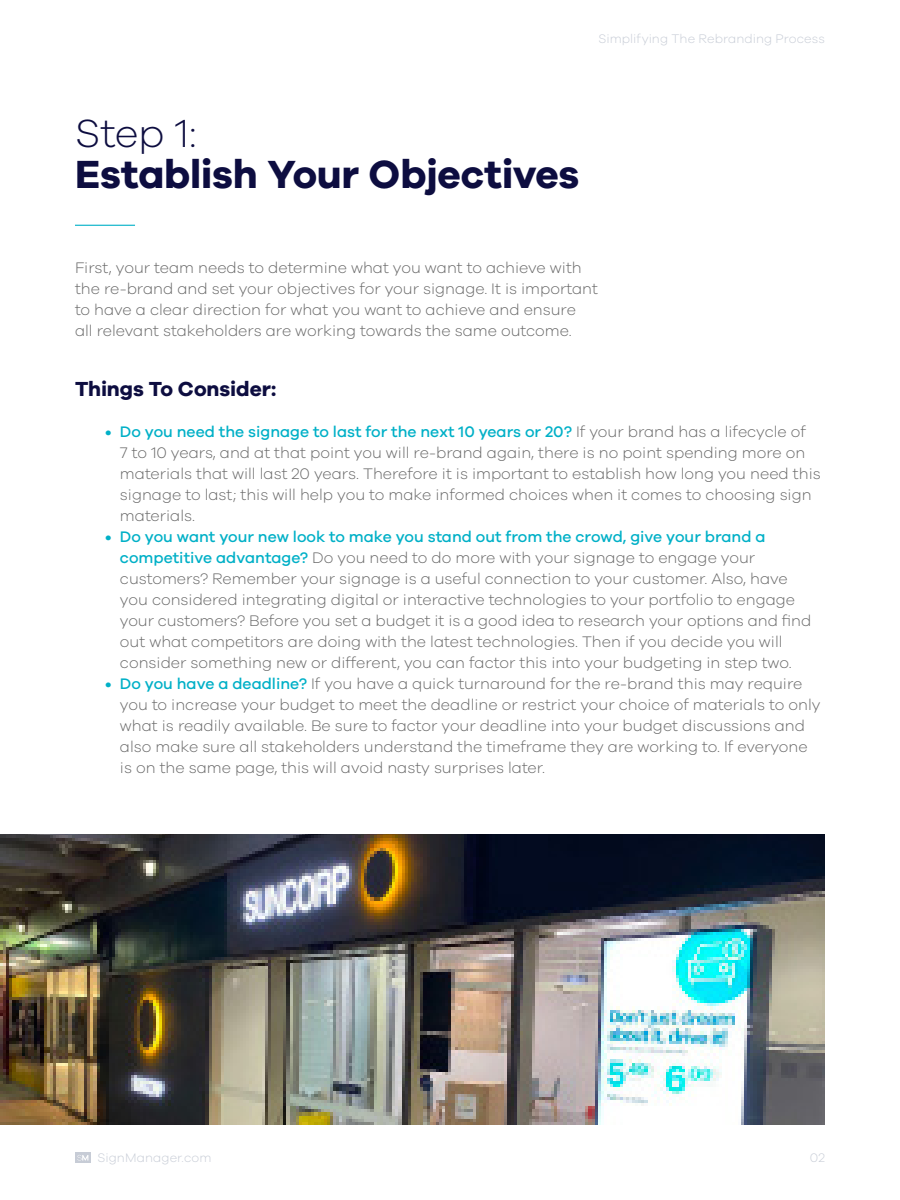
<style>
.page{position:relative;width:900px;height:1200px;background:#fff}
.page>*{position:absolute;margin:0;border:0;box-sizing:border-box;transform-origin:0 0}
.t1{font:700 40.5px "Galano Grotesque";letter-spacing:-.005em;color:#0d0d40}
.t2{font:300 40.5px "Galano Grotesque";color:#0d0d40}
.t3{font:700 21px "Galano Grotesque";letter-spacing:-.005em;color:#0d0d40}
.t4{font:300 15.75px/21px "Galano Grotesque";color:#666}
.t5{font:300 12.75px "Galano Grotesque";letter-spacing:.005em;color:#c7ccd6}
.s1{font-weight:500;color:#00b0c7}
</style>
<div class="page">
<img style="left:1px;top:835px;width:824px;height:290px">
<div style="left:75px;top:1152px;width:16px;height:11px;background:#c7ccd6"></div>
<svg style="left:77px;top:1155px;width:11px;height:6px"></svg>
<hr style="left:75px;top:225px;width:60px;height:1px;background:#00b0c7">
<p class="t5" style="left:599px;top:31px;width:228px">Simplifying The Rebranding Process</p>
<h1 class="t2" style="left:75px;top:109px;width:123px">Step 1:</h1>
<h1 class="t1" style="left:75px;top:149px;width:506px">Establish Your Objectives</h1>
<p class="t4" style="left:75px;top:257px;width:525px">First, your team needs to determine what you want to achieve with the re-brand and set your objectives for your signage. It is important to have a clear direction for what you want to achieve and ensure<br>all relevant stakeholders are working towards the same outcome.</p>
<h2 class="t3" style="left:75px;top:376px;width:203px">Things To Consider:</h2>
<p class="t4" style="left:120px;top:421px;width:702px;text-indent:-15px"><span class="s1">• Do you need the signage to last for the next 10 years or 20?</span> If your brand has a lifecycle of<br>7 to 10 years, and at that point you will re-brand again, there is no point spending more on materials that will last 20 years. Therefore it is important to establish how long you need this signage to last; this will help you to make informed choices when it comes to choosing sign materials.</p>
<p class="t4" style="left:120px;top:526px;width:693px;text-indent:-15px"><span class="s1">• Do you want your new look to make you stand out from the crowd, give your brand a competitive advantage?</span> Do you need to do more with your signage to engage your customers? Remember your signage is a useful connection to your customer. Also, have you considered integrating digital or interactive technologies to your portfolio to engage your customers? Before you set a budget it is a good idea to research your options and find out what competitors are doing with the latest technologies. Then if you decide you will consider something new or different, you can factor this into your budgeting in step two.</p>
<p class="t4" style="left:120px;top:673px;width:702px;text-indent:-15px"><span class="s1">• Do you have a deadline?</span> If you have a quick turnaround for the re-brand this may require you to increase your budget to meet the deadline or restrict your choice of materials to only what is readily available. Be sure to factor your deadline into your budget discussions and also make sure all stakeholders understand the timeframe they are working to. If everyone is on the same page, this will avoid nasty surprises later.</p>
<p class="t5" style="left:97px;top:1150px;width:116px">SignManager.com</p>
<p class="t5" style="left:810px;top:1150px;width:17px">02</p>
</div>
